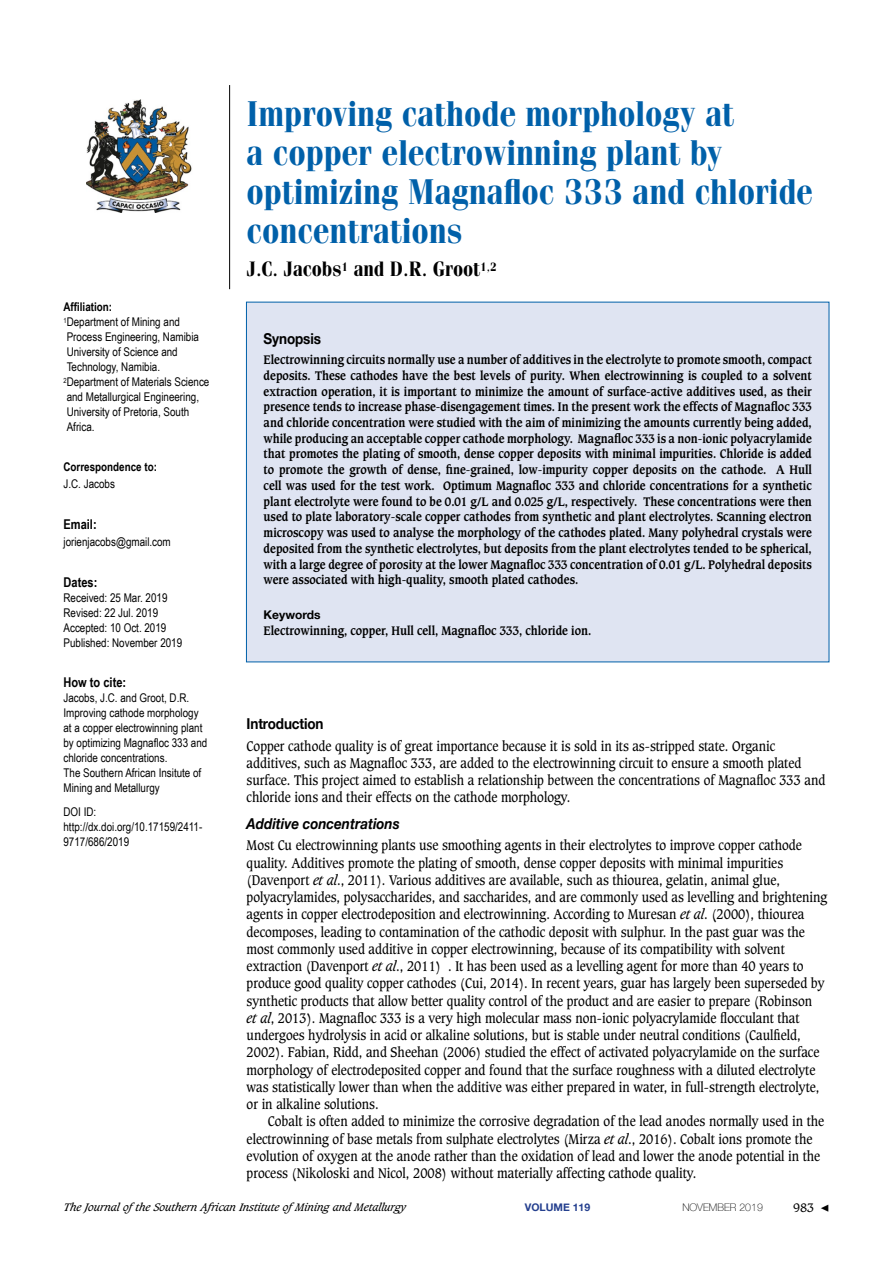
<style>
.page{position:relative;width:893px;height:1263px;background:#fff}
.page>*{position:absolute;margin:0;border:0;box-sizing:border-box;transform-origin:0 0}
.t1{font:36px/39px "Cg Fenice Bd";color:#0060a9;scale:.9 1}
.t2{font:21px "Cg Fenice Bd";color:#000;scale:.9 1}
.t3{font:italic 700 15px "Helvetica Neue";color:#000;scale:.9 1}
.t4{font:700 15px "Helvetica Neue";letter-spacing:-.01em;color:#000;scale:.9 1}
.t5{font:13.5px/17.2px "Caxton";color:#000;scale:.9 1}
.t6{font:700 13.5px "Arial Narrow";color:#000}
.t7{font:700 12px/15.8px "Caxton";color:#000;text-align:justify;scale:.9 1}
.t8{font:12px/15px "Arial Narrow";color:#000}
.t9{font:700 12px "Arial Narrow";color:#000}
.t10{font:700 12px "Helvetica Neue";color:#000}
.t11{font:12px "Caxton";color:#000}
.t12{font:italic 10.5px "Caxton";color:#000}
.t13{font:100 10.5px "Helvetica Neue";color:#000}
.t14{font:700 10.5px "Helvetica Neue";color:#25408f}
.s1{font-weight:700}
.s2{font-style:italic}
.s3{font-family:"Minion Pro";font-size:15px}
</style>
<div class="page">
<img style="left:86px;top:100px;width:106px;height:112px">
<div style="left:246px;top:302px;width:583px;height:360px;background:#dfe4f2"></div>
<hr style="left:229px;top:85px;width:1px;height:204px;background:#000">
<p class="t8" style="left:64px;top:298px;width:147px"><span class="s1">Affiliation:<br></span><sup>1</sup>Department of Mining and<br>Process Engineering, Namibia<br>University of Science and<br>Technology, Namibia.<br><sup>2</sup>Department of Materials Science and Metallurgical Engineering,<br>University of Pretoria, South<br>Africa.</p>
<p class="t9" style="left:64px;top:458px;width:95px">Correspondence to:</p>
<p class="t8" style="left:64px;top:476px;width:53px">J.C. Jacobs</p>
<p class="t6" style="left:64px;top:514px;width:35px">Email:</p>
<p class="t8" style="left:64px;top:534px;width:109px">jorienjacobs@gmail.com</p>
<p class="t6" style="left:64px;top:572px;width:35px">Dates:</p>
<p class="t8" style="left:64px;top:589px;width:120px">Received: 25 Mar. 2019<br>Revised: 22 Jul. 2019<br>Accepted: 10 Oct. 2019<br>Published: November 2019</p>
<p class="t6" style="left:64px;top:672px;width:64px">How to cite:</p>
<p class="t8" style="left:64px;top:690px;width:145px">Jacobs, J.C. and Groot, D.R.<br>Improving cathode morphology at a copper electrowinning plant by optimizing Magnafloc 333 and chloride concentrations.<br>The Southern African Insitute of<br>Mining and Metallurgy</p>
<p class="t8" style="left:64px;top:804px;width:140px">DOI ID: http://dx.doi.org/10.17159/2411-<br>9717/686/2019</p>
<h1 class="t1" style="left:247px;top:95px;width:631px">Improving cathode morphology at<br>a copper electrowinning plant by optimizing Magnafloc 333 and chloride concentrations</h1>
<h2 class="t2" style="left:247px;top:256px;width:280px">J.C. Jacobs<sup>1</sup> and D.R. Groot<sup>1,2</sup></h2>
<p class="t4" style="left:264px;top:327px;width:65px">Synopsis</p>
<p class="t7" style="left:264px;top:352px;width:611px">Electrowinning circuits normally use a number of additives in the electrolyte to promote smooth, compact deposits. These cathodes have the best levels of purity. When electrowinning is coupled to a solvent extraction operation, it is important to minimize the amount of surface-active additives used, as their presence tends to increase phase-disengagement times. In the present work the effects of Magnafloc 333 and chloride concentration were studied with the aim of minimizing the amounts currently being added, while producing an acceptable copper cathode morphology. Magnafloc 333 is a non-ionic polyacrylamide that promotes the plating of smooth, dense copper deposits with minimal impurities. Chloride is added to promote the growth of dense, fine-grained, low-impurity copper deposits on the cathode. A Hull cell was used for the test work. Optimum Magnafloc 333 and chloride concentrations for a synthetic plant electrolyte were found to be 0.01 g/L and 0.025 g/L, respectively. These concentrations were then used to plate laboratory-scale copper cathodes from synthetic and plant electrolytes. Scanning electron microscopy was used to analyse the morphology of the cathodes plated. Many polyhedral crystals were deposited from the synthetic electrolytes, but deposits from the plant electrolytes tended to be spherical, with a large degree of porosity at the lower Magnafloc 333 concentration of 0.01 g/L. Polyhedral deposits were associated with high-quality, smooth plated cathodes.</p>
<p class="t10" style="left:264px;top:605px;width:59px">Keywords</p>
<p class="t7" style="left:264px;top:623px;width:366px">Electrowinning, copper, Hull cell, Magnafloc 333, chloride ion.</p>
<p class="t4" style="left:247px;top:712px;width:87px">Introduction</p>
<p class="t5" style="left:247px;top:737px;width:645px">Copper cathode quality is of great importance because it is sold in its as-stripped state. Organic additives, such as Magnafloc 333, are added to the electrowinning circuit to ensure a smooth plated surface. This project aimed to establish a relationship between the concentrations of Magnafloc 333 and chloride ions and their effects on the cathode morphology.</p>
<p class="t3" style="left:247px;top:812px;width:172px">Additive concentrations</p>
<p class="t5" style="left:247px;top:837px;width:647px">Most Cu electrowinning plants use smoothing agents in their electrolytes to improve copper cathode quality. Additives promote the plating of smooth, dense copper deposits with minimal impurities (Davenport <span class="s2">et al</span>., 2011). Various additives are available, such as thiourea, gelatin, animal glue, polyacrylamides, polysaccharides, and saccharides, and are commonly used as levelling and brightening agents in copper electrodeposition and electrowinning. According to Muresan <span class="s2">et al</span>. (2000), thiourea decomposes, leading to contamination of the cathodic deposit with sulphur. In the past guar was the most commonly used additive in copper electrowinning, because of its compatibility with solvent extraction (Davenport <span class="s2">et al</span>., 2011) . It has been used as a levelling agent for more than 40 years to produce good quality copper cathodes (Cui, 2014). In recent years, guar has largely been superseded by synthetic products that allow better quality control of the product and are easier to prepare (Robinson<br><span class="s2">et al</span>, 2013). Magnafloc 333 is a very high molecular mass non-ionic polyacrylamide flocculant that undergoes hydrolysis in acid or alkaline solutions, but is stable under neutral conditions (Caulfield, 2002). Fabian, Ridd, and Sheehan (2006) studied the effect of activated polyacrylamide on the surface morphology of electrodeposited copper and found that the surface roughness with a diluted electrolyte was statistically lower than when the additive was either prepared in water, in full-strength electrolyte, or in alkaline solutions.</p>
<p class="t5" style="left:247px;top:1113px;width:643px;text-indent:21px">Cobalt is often added to minimize the corrosive degradation of the lead anodes normally used in the electrowinning of base metals from sulphate electrolytes (Mirza <span class="s2">et al</span>., 2016). Cobalt ions promote the evolution of oxygen at the anode rather than the oxidation of lead and lower the anode potential in the process (Nikoloski and Nicol, 2008) without materially affecting cathode quality.</p>
<p class="t12" style="left:64px;top:1201px;width:344px">The Journal ofthe Southern African Institute ofMining and Metallurgy</p>
<p class="t14" style="left:525px;top:1199px;width:67px">VOLUME 119</p>
<p class="t13" style="left:682px;top:1199px;width:82px">NOVEMBER 2019</p>
<p class="t11" style="left:793px;top:1200px;width:38px">983 <span class="s3">◀</span></p>
</div>
